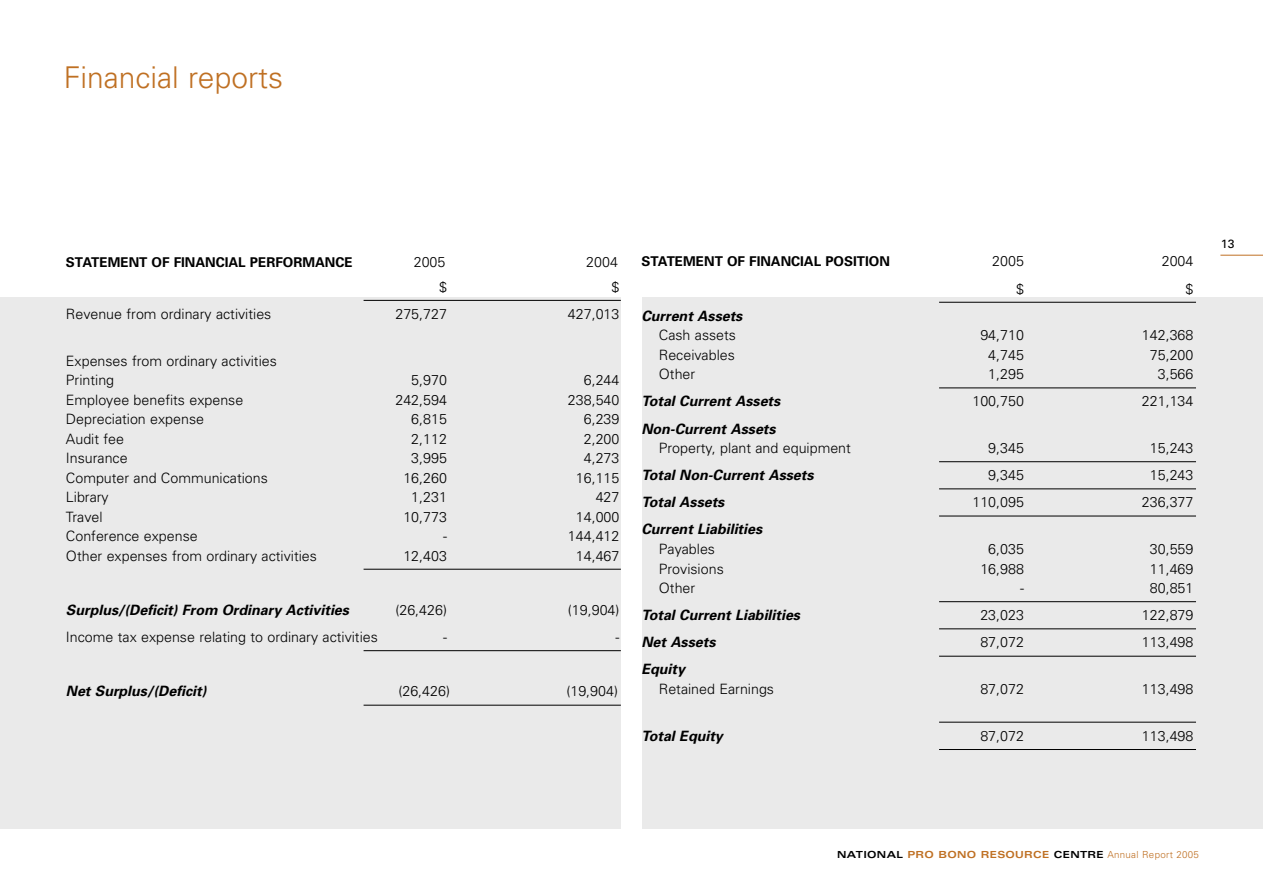
<style>
.page{position:relative;width:1263px;height:893px;background:#fff}
.page>*{position:absolute;margin:0;border:0;box-sizing:border-box;transform-origin:0 0}
.big_header{font:300 30px "Univers";color:#bf7023}
.body{font:300 14.25px "Univers";color:#000}
.body-2{font:italic 700 14.25px "Univers";color:#000}
.body_bold{font:300 14.25px "Univers";color:#000}
.body_bold-2{font:700 13.5px "Univers";color:#000}
.body-3{font:700 13.5px "Univers";color:#000}
.t1{font:12px "Univers";color:#000}
.t2{font:300 9.75px "Univers";letter-spacing:.03em;color:#bf7023}
.s1{font-weight:700;font-stretch:expanded;color:#000}
.s2{font-weight:700;font-stretch:expanded}
</style>
<div class="page">
<div style="left:642px;top:298px;width:621px;height:531px;background:#eaeaea"></div>
<div style="left:0;top:298px;width:621px;height:531px;background:#eaeaea"></div>
<hr style="left:1220px;top:255px;width:43px;height:1px;background:#bf7023">
<hr style="left:364px;top:300px;width:257px;height:1px;background:#000">
<hr style="left:364px;top:569px;width:257px;height:1px;background:#000">
<hr style="left:364px;top:650px;width:257px;height:1px;background:#000">
<hr style="left:364px;top:705px;width:257px;height:1px;background:#000">
<hr style="left:939px;top:302px;width:257px;height:1px;background:#000">
<hr style="left:939px;top:388px;width:257px;height:1px;background:#000">
<hr style="left:939px;top:461px;width:257px;height:1px;background:#000">
<hr style="left:939px;top:489px;width:257px;height:1px;background:#000">
<hr style="left:939px;top:516px;width:257px;height:1px;background:#000">
<hr style="left:939px;top:601px;width:257px;height:1px;background:#000">
<hr style="left:939px;top:629px;width:257px;height:1px;background:#000">
<hr style="left:939px;top:656px;width:257px;height:1px;background:#000">
<hr style="left:939px;top:722px;width:257px;height:1px;background:#000">
<hr style="left:939px;top:749px;width:257px;height:1px;background:#000">
<p class="big_header" style="left:64px;top:59px;width:221px">Financial reports</p>
<p class="body_bold-2" style="left:66px;top:253px;width:288px">STATEMENT OF FINANCIAL PERFORMANCE</p>
<p class="body_bold" style="left:414px;top:253px;width:33px">2005</p>
<p class="body_bold" style="left:586px;top:253px;width:33px">2004</p>
<p class="body" style="left:439px;top:278px;width:9px">$</p>
<p class="body" style="left:611px;top:278px;width:9px">$</p>
<p class="body" style="left:66px;top:305px;width:207px">Revenue from ordinary activities</p>
<p class="body" style="left:395px;top:305px;width:53px">275,727</p>
<p class="body" style="left:568px;top:305px;width:53px">427,013</p>
<p class="body" style="left:66px;top:352px;width:213px">Expenses from ordinary activities</p>
<p class="body" style="left:66px;top:371px;width:50px">Printing</p>
<p class="body" style="left:411px;top:371px;width:37px">5,970</p>
<p class="body" style="left:584px;top:371px;width:37px">6,244</p>
<p class="body" style="left:66px;top:391px;width:179px">Employee benefits expense</p>
<p class="body" style="left:395px;top:391px;width:53px">242,594</p>
<p class="body" style="left:568px;top:391px;width:53px">238,540</p>
<p class="body" style="left:66px;top:410px;width:140px">Depreciation expense</p>
<p class="body" style="left:411px;top:410px;width:37px">6,815</p>
<p class="body" style="left:584px;top:410px;width:37px">6,239</p>
<p class="body" style="left:66px;top:430px;width:60px">Audit fee</p>
<p class="body" style="left:411px;top:430px;width:37px">2,112</p>
<p class="body" style="left:584px;top:430px;width:37px">2,200</p>
<p class="body" style="left:66px;top:449px;width:63px">Insurance</p>
<p class="body" style="left:411px;top:449px;width:37px">3,995</p>
<p class="body" style="left:584px;top:449px;width:37px">4,273</p>
<p class="body" style="left:66px;top:469px;width:203px">Computer and Communications</p>
<p class="body" style="left:403px;top:469px;width:45px">16,260</p>
<p class="body" style="left:576px;top:469px;width:45px">16,115</p>
<p class="body" style="left:66px;top:488px;width:44px">Library</p>
<p class="body" style="left:411px;top:488px;width:37px">1,231</p>
<p class="body" style="left:596px;top:488px;width:25px">427</p>
<p class="body" style="left:66px;top:508px;width:38px">Travel</p>
<p class="body" style="left:403px;top:508px;width:45px">10,773</p>
<p class="body" style="left:576px;top:508px;width:45px">14,000</p>
<p class="body" style="left:66px;top:527px;width:133px">Conference expense</p>
<p class="body" style="left:443px;top:527px;width:5px">-</p>
<p class="body" style="left:568px;top:527px;width:53px">144,412</p>
<p class="body" style="left:66px;top:547px;width:253px">Other expenses from ordinary activities</p>
<p class="body" style="left:403px;top:547px;width:45px">12,403</p>
<p class="body" style="left:576px;top:547px;width:45px">14,467</p>
<p class="body-2" style="left:66px;top:601px;width:285px">Surplus/(Deficit) From Ordinary Activities</p>
<p class="body" style="left:395px;top:601px;width:53px">(26,426)</p>
<p class="body" style="left:568px;top:601px;width:53px">(19,904)</p>
<p class="body" style="left:66px;top:628px;width:314px">Income tax expense relating to ordinary activities</p>
<p class="body" style="left:443px;top:628px;width:5px">-</p>
<p class="body" style="left:615px;top:628px;width:5px">-</p>
<p class="body-2" style="left:66px;top:682px;width:142px">Net Surplus/(Deficit)</p>
<p class="body" style="left:398px;top:683px;width:53px">(26,426)</p>
<p class="body" style="left:566px;top:683px;width:53px">(19,904)</p>
<p class="body-3" style="left:641px;top:253px;width:250px">STATEMENT OF FINANCIAL POSITION</p>
<p class="body" style="left:992px;top:253px;width:33px">2005</p>
<p class="body" style="left:1162px;top:253px;width:33px">2004</p>
<p class="body" style="left:1016px;top:280px;width:9px">$</p>
<p class="body" style="left:1185px;top:280px;width:9px">$</p>
<p class="body-2" style="left:641px;top:306px;width:102px">Current Assets</p>
<p class="body" style="left:659px;top:327px;width:79px">Cash assets</p>
<p class="body" style="left:980px;top:327px;width:45px">94,710</p>
<p class="body" style="left:1142px;top:327px;width:53px">142,368</p>
<p class="body" style="left:659px;top:346px;width:78px">Receivables</p>
<p class="body" style="left:988px;top:346px;width:37px">4,745</p>
<p class="body" style="left:1150px;top:346px;width:45px">75,200</p>
<p class="body" style="left:659px;top:366px;width:38px">Other</p>
<p class="body" style="left:988px;top:366px;width:37px">1,295</p>
<p class="body" style="left:1158px;top:366px;width:37px">3,566</p>
<p class="body-2" style="left:641px;top:392px;width:140px">Total Current Assets</p>
<p class="body" style="left:972px;top:393px;width:53px">100,750</p>
<p class="body" style="left:1142px;top:393px;width:53px">221,134</p>
<p class="body-2" style="left:641px;top:419px;width:136px">Non-Current Assets</p>
<p class="body" style="left:659px;top:439px;width:194px">Property, plant and equipment</p>
<p class="body" style="left:988px;top:439px;width:37px">9,345</p>
<p class="body" style="left:1150px;top:439px;width:45px">15,243</p>
<p class="body-2" style="left:641px;top:466px;width:174px">Total Non-Current Assets</p>
<p class="body" style="left:988px;top:467px;width:37px">9,345</p>
<p class="body" style="left:1150px;top:467px;width:45px">15,243</p>
<p class="body-2" style="left:641px;top:493px;width:85px">Total Assets</p>
<p class="body" style="left:972px;top:494px;width:53px">110,095</p>
<p class="body" style="left:1142px;top:494px;width:53px">236,377</p>
<p class="body-2" style="left:641px;top:520px;width:122px">Current Liabilities</p>
<p class="body" style="left:659px;top:540px;width:58px">Payables</p>
<p class="body" style="left:988px;top:540px;width:37px">6,035</p>
<p class="body" style="left:1150px;top:540px;width:45px">30,559</p>
<p class="body" style="left:659px;top:560px;width:66px">Provisions</p>
<p class="body" style="left:980px;top:560px;width:45px">16,988</p>
<p class="body" style="left:1150px;top:560px;width:45px">11,469</p>
<p class="body" style="left:659px;top:579px;width:38px">Other</p>
<p class="body" style="left:1020px;top:579px;width:5px">-</p>
<p class="body" style="left:1150px;top:579px;width:45px">80,851</p>
<p class="body-2" style="left:641px;top:606px;width:160px">Total Current Liabilities</p>
<p class="body" style="left:980px;top:606px;width:45px">23,023</p>
<p class="body" style="left:1142px;top:606px;width:53px">122,879</p>
<p class="body-2" style="left:641px;top:633px;width:76px">Net Assets</p>
<p class="body" style="left:980px;top:634px;width:45px">87,072</p>
<p class="body" style="left:1142px;top:634px;width:53px">113,498</p>
<p class="body-2" style="left:641px;top:660px;width:45px">Equity</p>
<p class="body" style="left:659px;top:680px;width:117px">Retained Earnings</p>
<p class="body" style="left:980px;top:680px;width:45px">87,072</p>
<p class="body" style="left:1142px;top:680px;width:53px">113,498</p>
<p class="body-2" style="left:641px;top:726px;width:83px">Total Equity</p>
<p class="body" style="left:980px;top:727px;width:45px">87,072</p>
<p class="body" style="left:1142px;top:727px;width:53px">113,498</p>
<p class="t1" style="left:1221px;top:236px;width:15px">13</p>
<p class="t2" style="left:837px;top:849px;width:363px"><span class="s1">NATIONAL</span> <span class="s2">PRO BONO RESOURCE</span> <span class="s1">CENTRE</span> Annual Report 2005</p>
</div>
